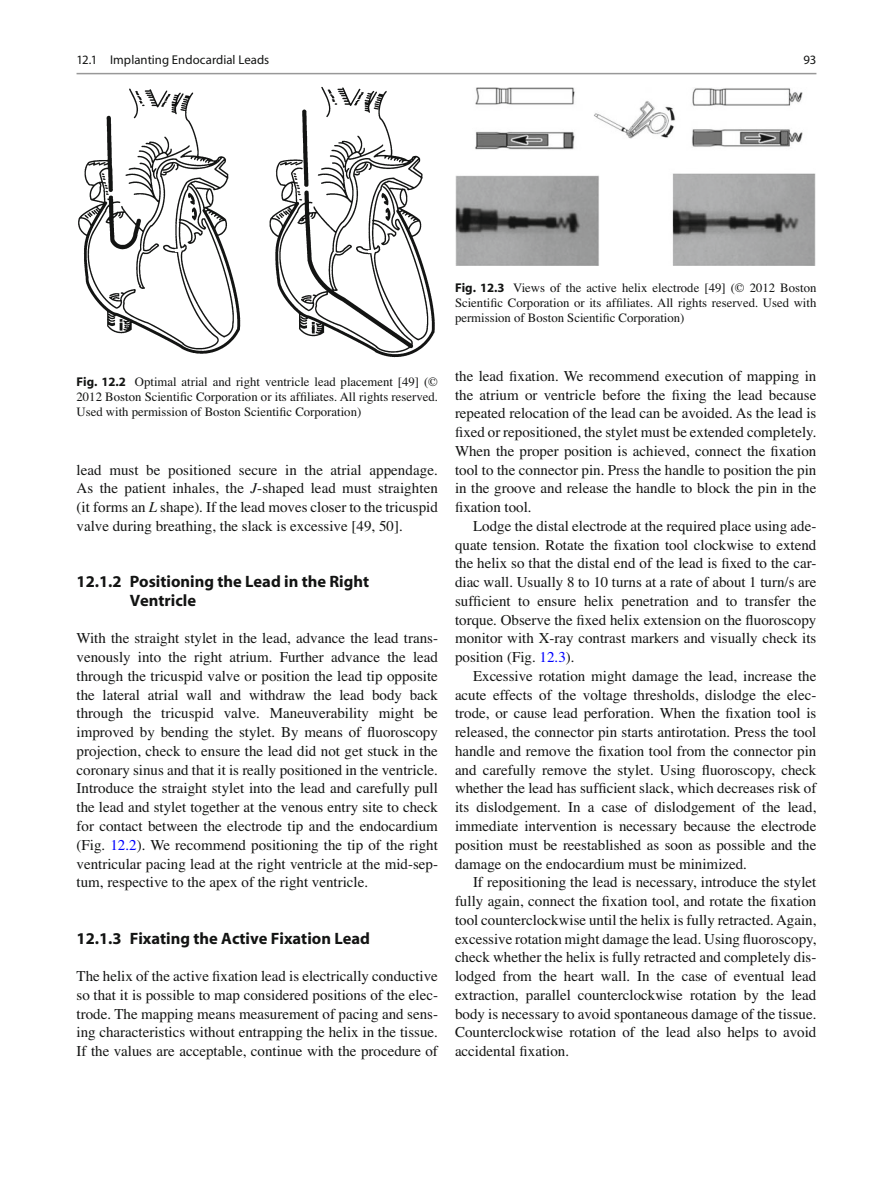
<style>
.page{position:relative;width:893px;height:1187px;background:#fff}
.page>*{position:absolute;margin:0;border:0;box-sizing:border-box;transform-origin:0 0}
.t1{font:700 16.5px/18.8px "Myriad";color:#131413}
.t2{font:15px/18.8px "Times";color:#131413;text-align:justify}
.t3{font:12.75px/15px "Times";color:#131413;text-align:justify}
.t4{font:12.75px "Myriad";color:#131413}
.s1{font-family:"Myriad";font-weight:700}
.s2{font-style:italic}
.s3{color:#00f}
</style>
<div class="page">
<hr style="left:77px;top:73px;width:739px;height:1px;background:#989898">
<img style="left:78px;top:87px;width:357px;height:271px">
<img style="left:456px;top:88px;width:360px;height:177px">
<p class="t4" style="left:77px;top:55px;width:194px">12.1 Implanting Endocardial Leads</p>
<p class="t4" style="left:803px;top:55px;width:14px">93</p>
<p class="t3" style="left:455px;top:281px;width:363px"><span class="s1">Fig. 12.3</span> Views of the active helix electrode [ 49 ] (© 2012 Boston Scienti fi c Corporation or its af fi liates. All rights reserved. Used with permission of Boston Scienti fi c Corporation)</p>
<p class="t3" style="left:77px;top:375px;width:363px"><span class="s1">Fig. 12.2</span> Optimal atrial and right ventricle lead placement [ 49 ] (© 2012 Boston Scienti fi c Corporation or its af fi liates. All rights reserved.<br>Used with permission of Boston Scienti fi c Corporation)</p>
<p class="t2" style="left:77px;top:461px;width:363px">lead must be positioned secure in the atrial appendage.<br>As the patient inhales, the <span class="s2">J</span> -shaped lead must straighten (it forms an <span class="s2">L</span> shape). If the lead moves closer to the tricuspid valve during breathing, the slack is excessive [ 49, 50 ] .</p>
<p class="t1" style="left:130px;top:573px;width:241px;text-indent:-53px">12.1.2 Positioning the Lead in the Right<br>Ventricle</p>
<p class="t2" style="left:77px;top:630px;width:363px">With the straight stylet in the lead, advance the lead trans&shy;venously into the right atrium. Further advance the lead through the tricuspid valve or position the lead tip opposite the lateral atrial wall and withdraw the lead body back through the tricuspid valve. Maneuverability might be improved by bending the stylet. By means of fl uoroscopy projection, check to ensure the lead did not get stuck in the coronary sinus and that it is really positioned in the ventricle.<br>Introduce the straight stylet into the lead and carefully pull the lead and stylet together at the venous entry site to check for contact between the electrode tip and the endocardium (Fig. <span class="s3">12.2</span> ). We recommend positioning the tip of the right ventricular pacing lead at the right ventricle at the mid-sep&shy;tum, respective to the apex of the right ventricle.</p>
<p class="t1" style="left:77px;top:929px;width:295px">12.1.3 Fixating the Active Fixation Lead</p>
<p class="t2" style="left:77px;top:968px;width:363px">The helix of the active fi xation lead is electrically conductive so that it is possible to map considered positions of the elec&shy;trode. The mapping means measurement of pacing and sens&shy;ing characteristics without entrapping the helix in the tissue.<br>If the values are acceptable, continue with the procedure of</p>
<p class="t2" style="left:455px;top:368px;width:363px">the lead fi xation. We recommend execution of mapping in the atrium or ventricle before the fi xing the lead because repeated relocation of the lead can be avoided. As the lead is fi xed or repositioned, the stylet must be extended completely.<br>When the proper position is achieved, connect the fi xation tool to the connector pin. Press the handle to position the pin in the groove and release the handle to block the pin in the fi xation tool.</p>
<p class="t2" style="left:455px;top:518px;width:363px;text-indent:18px">Lodge the distal electrode at the required place using ade&shy;quate tension. Rotate the fi xation tool clockwise to extend the helix so that the distal end of the lead is fi xed to the car&shy;diac wall. Usually 8 to 10 turns at a rate of about 1 turn/s are suf fi cient to ensure helix penetration and to transfer the torque. Observe the fi xed helix extension on the fl uoroscopy monitor with X-ray contrast markers and visually check its position (Fig. <span class="s3">12.3</span> ).</p>
<p class="t2" style="left:455px;top:668px;width:363px;text-indent:18px">Excessive rotation might damage the lead, increase the acute effects of the voltage thresholds, dislodge the elec&shy;trode, or cause lead perforation. When the fi xation tool is released, the connector pin starts antirotation. Press the tool handle and remove the fi xation tool from the connector pin and carefully remove the stylet. Using fl uoroscopy, check whether the lead has suf fi cient slack, which decreases risk of its dislodgement. In a case of dislodgement of the lead, immediate intervention is necessary because the electrode position must be reestablished as soon as possible and the damage on the endocardium must be minimized.</p>
<p class="t2" style="left:455px;top:874px;width:363px;text-indent:18px">If repositioning the lead is necessary, introduce the stylet fully again, connect the fi xation tool, and rotate the fi xation tool counterclockwise until the helix is fully retracted. Again, excessive rotation might damage the lead. Using fl uoroscopy, check whether the helix is fully retracted and completely dis&shy;lodged from the heart wall. In the case of eventual lead extraction, parallel counterclockwise rotation by the lead body is necessary to avoid spontaneous damage of the tissue.<br>Counterclockwise rotation of the lead also helps to avoid accidental fi xation.</p>
</div>
